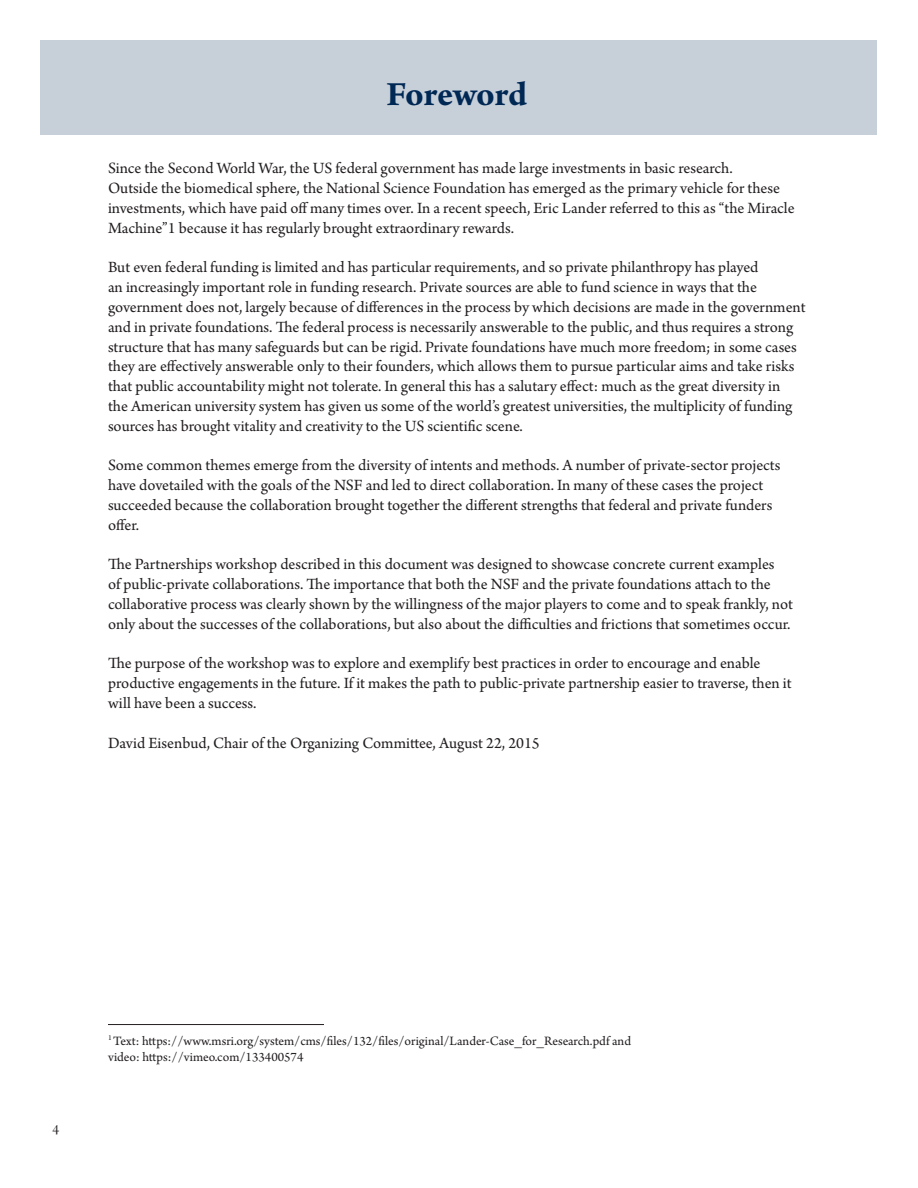
<style>
.page{position:relative;width:918px;height:1188px;background:#fff}
.page>*{position:absolute;margin:0;border:0;box-sizing:border-box;transform-origin:0 0}
.t1{font:700 36px "Arno Pro";letter-spacing:-.01em;color:#002855}
.t2{font:16.5px/19.8px "Arno Pro";color:#231f20}
.t3{font:15px "Arno Pro Display";color:#231f20}
.t4{font:13.5px/16.2px "Arno Pro";color:#231f20}
</style>
<div class="page">
<div style="left:40px;top:40px;width:838px;height:95px;background:#c7cfd9"></div>
<hr style="left:108px;top:1024px;width:216px;height:1px;background:#231f20">
<p class="t1" style="left:386px;top:74px;width:142px">Foreword</p>
<p class="t2" style="left:108px;top:159px;width:688px">Since the Second World War, the US federal government has made large investments in basic research.<br>Outside the biomedical sphere, the National Science Foundation has emerged as the primary vehicle for these investments, which have paid off many times over. In a recent speech, Eric Lander referred to this as “the Miracle Machine”1 because it has regularly brought extraordinary rewards.</p>
<p class="t2" style="left:108px;top:258px;width:699px">But even federal funding is limited and has particular requirements, and so private philanthropy has played<br>an increasingly important role in funding research. Private sources are able to fund science in ways that the government does not, largely because of differences in the process by which decisions are made in the government and in private foundations. The federal process is necessarily answerable to the public, and thus requires a strong structure that has many safeguards but can be rigid. Private foundations have much more freedom; in some cases they are effectively answerable only to their founders, which allows them to pursue particular aims and take risks that public accountability might not tolerate. In general this has a salutary effect: much as the great diversity in<br>the American university system has given us some of the world’s greatest universities, the multiplicity of funding sources has brought vitality and creativity to the US scientific scene.</p>
<p class="t2" style="left:108px;top:456px;width:674px">Some common themes emerge from the diversity of intents and methods. A number of private-sector projects have dovetailed with the goals of the NSF and led to direct collaboration. In many of these cases the project succeeded because the collaboration brought together the different strengths that federal and private funders offer.</p>
<p class="t2" style="left:108px;top:555px;width:687px">The Partnerships workshop described in this document was designed to showcase concrete current examples<br>of public-private collaborations. The importance that both the NSF and the private foundations attach to the collaborative process was clearly shown by the willingness of the major players to come and to speak frankly, not only about the successes of the collaborations, but also about the difficulties and frictions that sometimes occur.</p>
<p class="t2" style="left:108px;top:654px;width:685px">The purpose of the workshop was to explore and exemplify best practices in order to encourage and enable productive engagements in the future. If it makes the path to public-private partnership easier to traverse, then it will have been a success.</p>
<p class="t2" style="left:108px;top:734px;width:433px">David Eisenbud, Chair of the Organizing Committee, August 22, 2015</p>
<p class="t3" style="left:52px;top:1121px;width:8px">4</p>
<p class="t4" style="left:108px;top:1033px;width:525px"><sup>1</sup> Text: https://www.msri.org/system/cms/files/132/files/original/Lander-Case_for_Research.pdf and video: https://vimeo.com/133400574</p>
</div>
